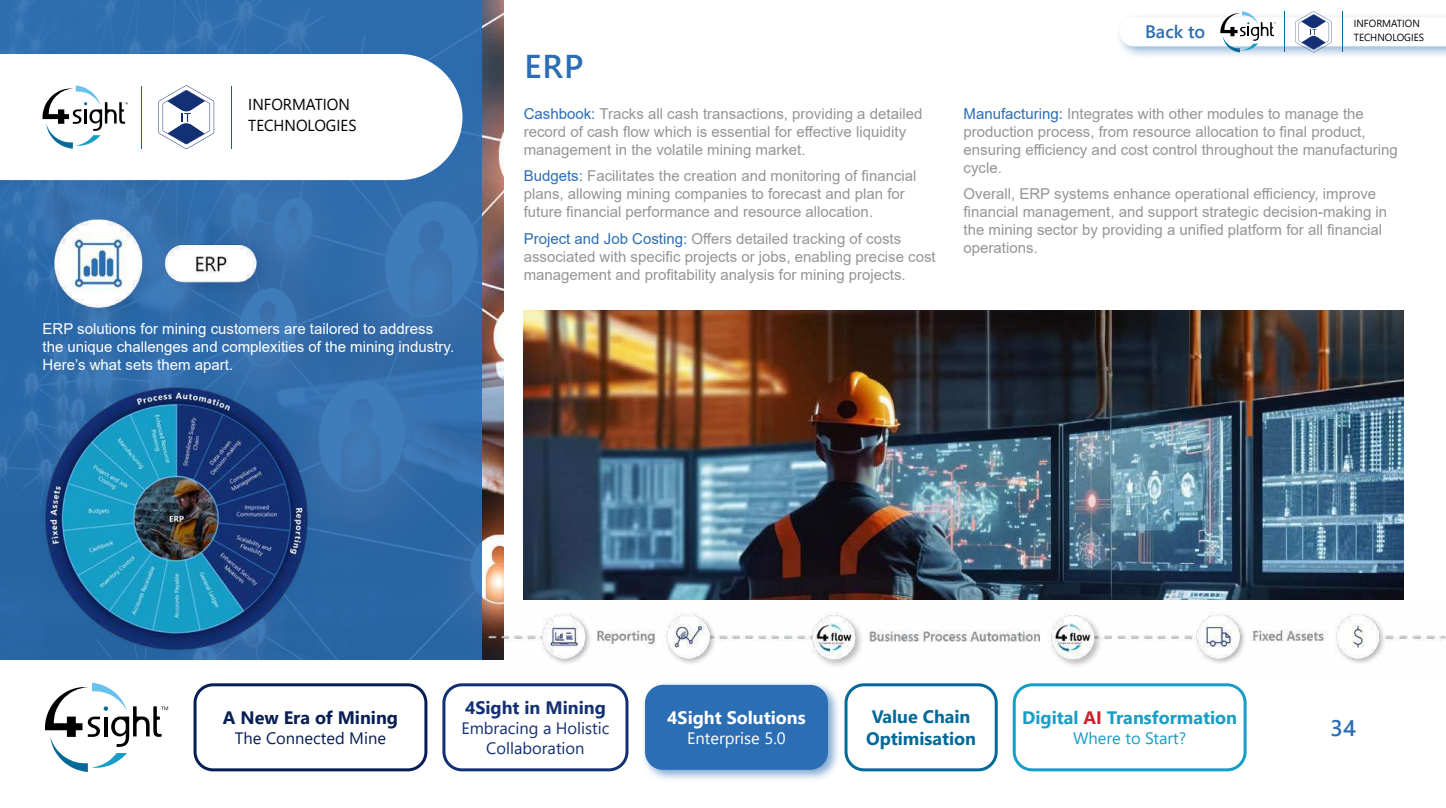
<style>
.page{position:relative;width:1446px;height:808px;background:#fff}
.page>*{position:absolute;margin:0;border:0;box-sizing:border-box;transform-origin:0 0}
.t1{font:600 33px "Segoe UI";color:#2b6eb4}
.t2{font:600 22.5px "Segoe UI";color:#2b6eb4}
.t3{font:700 18px "Segoe UI";color:#179ec7}
.t4{font:700 18px/21.6px "Segoe UI";color:#026999;text-align:center}
.t5{font:700 18px "Segoe UI";color:#071e55}
.t6{font:700 18px "Segoe UI";color:#fff}
.t7{font:700 18px "Segoe UI";color:#143074}
.t8{font:600 18px "Segoe UI";color:#2b6eb4}
.t9{font:16.5px/19.8px "Segoe UI";color:#143074;text-align:center}
.t10{font:16.5px "Segoe UI";color:#071e55}
.t11{font:16.5px "Segoe UI";color:#fff}
.t12{font:16.5px "Segoe UI";color:#179ec7}
.t13{font:15.9px/21.3px "Segoe UI";color:#000}
.t14{font:15px/18px "Arial";color:#939598}
.t15{font:15px/18px "Arial";color:#fff}
.t16{font:10.35px "Segoe UI";color:#000}
.s1{color:#2b6eb4}
.s2{color:#cd202a}
</style>
<div class="page">
<div style="left:194px;top:683px;width:233px;height:88px;border:3px solid #071e55;border-radius:18px"></div>
<div style="left:1012px;top:683px;width:234px;height:88px;border:3px solid #179ec7;border-radius:18px"></div>
<div style="left:442px;top:683px;width:186px;height:88px;border:3px solid #143074;border-radius:18px"></div>
<div style="left:640px;top:680px;width:201px;height:102px;background:#2b6eb4;opacity:.6"></div>
<div style="left:645px;top:685px;width:183px;height:85px;background:#2b6eb4;border-radius:18px"></div>
<div style="left:844px;top:683px;width:154px;height:88px;border:3px solid #026999;border-radius:18px"></div>
<svg style="left:45px;top:683px;width:123px;height:89px"></svg>
<img style="left:482px;top:0;width:21px;height:600px">
<div style="left:0;top:0;width:482px;height:659px;background:linear-gradient(to right,#306dad,#356ead)"></div>
<img style="left:524px;top:311px;width:879px;height:289px">
<svg style="left:0;top:54px;width:462px;height:126px"></svg>
<img style="left:43px;top:210px;width:238px;height:114px">
<svg style="left:43px;top:85px;width:85px;height:64px"></svg>
<hr style="left:231px;top:86px;width:1px;height:62px;background:#026999">
<svg style="left:158px;top:85px;width:56px;height:64px"></svg>
<hr style="left:141px;top:86px;width:1px;height:62px;background:#026999">
<img style="left:482px;top:600px;width:964px;height:66px">
<div style="left:1114px;top:12px;width:332px;height:48px;background:#2b6eb4;opacity:.5"></div>
<svg style="left:1119px;top:11px;width:327px;height:41px"></svg>
<hr style="left:1284px;top:11px;width:1px;height:41px;background:#026999">
<img style="left:43px;top:384px;width:267px;height:268px">
<p class="t13" style="left:248px;top:92px;width:110px">INFORMATION<br>TECHNOLOGIES</p>
<p class="t15" style="left:43px;top:320px;width:413px">ERP solutions for mining customers are tailored to address the unique challenges and complexities of the mining industry.<br>Here’s what sets them apart.</p>
<h1 class="t1" style="left:524px;top:35px;width:61px">ERP</h1>
<p class="t14" style="left:524px;top:104px;width:400px"><span class="s1">Cashbook:</span> Tracks all cash transactions, providing a detailed record of cash flow which is essential for effective liquidity management in the volatile mining market.</p>
<p class="t14" style="left:524px;top:167px;width:394px"><span class="s1">Budgets:</span> Facilitates the creation and monitoring of financial plans, allowing mining companies to forecast and plan for future financial performance and resource allocation.</p>
<p class="t14" style="left:524px;top:230px;width:413px"><span class="s1">Project and Job Costing:</span> Offers detailed tracking of costs associated with specific projects or jobs, enabling precise cost management and profitability analysis for mining projects.</p>
<p class="t16" style="left:1354px;top:14px;width:67px">INFORMATION</p>
<p class="t8" style="left:1145px;top:15px;width:62px">Back to</p>
<p class="t16" style="left:1354px;top:28px;width:72px">TECHNOLOGIES</p>
<p class="t14" style="left:963px;top:104px;width:436px"><span class="s1">Manufacturing:</span> Integrates with other modules to manage the production process, from resource allocation to final product, ensuring efficiency and cost control throughout the manufacturing cycle.</p>
<p class="t14" style="left:963px;top:185px;width:425px">Overall, ERP systems enhance operational efficiency, improve financial management, and support strategic decision-making in the mining sector by providing a unified platform for all financial operations.</p>
<p class="t5" style="left:223px;top:701px;width:177px">A New Era of Mining</p>
<p class="t10" style="left:235px;top:722px;width:153px">The Connected Mine</p>
<p class="t7" style="left:465px;top:691px;width:142px">4Sight in Mining</p>
<p class="t9" style="left:461px;top:717px;width:150px">Embracing a Holistic<br>Collaboration</p>
<p class="t6" style="left:667px;top:701px;width:140px">4Sight Solutions</p>
<p class="t11" style="left:687px;top:722px;width:100px">Enterprise 5.0</p>
<p class="t4" style="left:866px;top:704px;width:112px">Value Chain<br>Optimisation</p>
<h2 class="t2" style="left:1330px;top:706px;width:27px">34</h2>
<p class="t3" style="left:1022px;top:701px;width:216px">Digital <span class="s2">AI</span> Transformation</p>
<p class="t12" style="left:1073px;top:722px;width:114px">Where to Start?</p>
</div>
